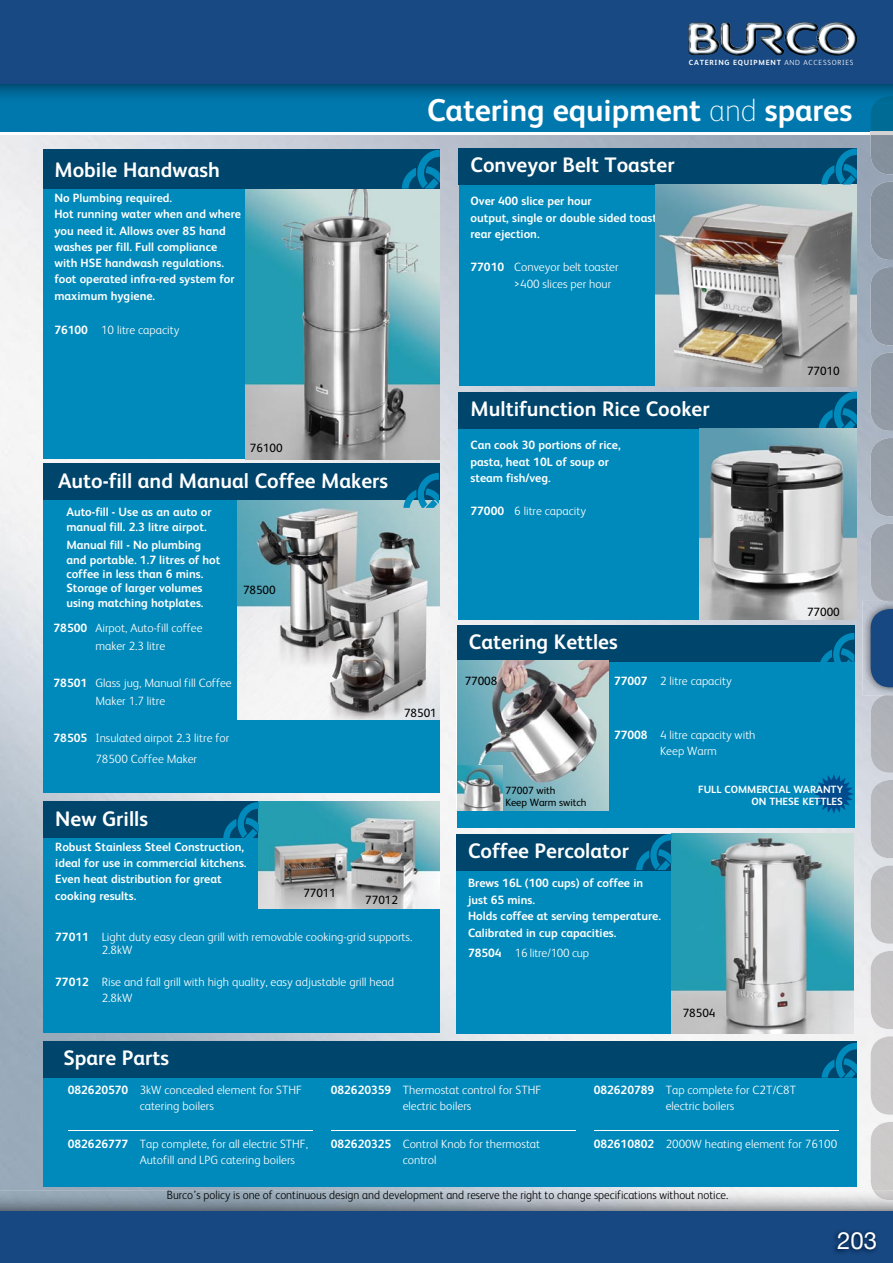
<style>
.page{position:relative;width:893px;height:1263px;background:#fff}
.page>*{position:absolute;margin:0;border:0;box-sizing:border-box;transform-origin:0 0}
.t1{font:700 31.5px "FS Albert";letter-spacing:-.005em;color:#fff}
.t2{font:24px "Helvetica Neue";color:#fff}
.t3{font:700 21px "FS Albert";color:#fff}
.t4{font:300 12px/16.5px "FS Albert";color:#fff}
.t5{font:700 12px/16.2px "FS Albert";color:#fff}
.t6{font:300 12px "FS Albert";color:#000;scale:.95 1}
.t7{font:12px "FS Albert";letter-spacing:-.005em;color:#000}
.t8{font:300 12px "FS Albert";letter-spacing:-.02em;color:#fff}
.t9{font:700 10.5px/12px "FS Albert";color:#fff;text-align:right}
.t10{font:10.5px/12.6px "FS Albert";letter-spacing:-.005em;color:#000}
.t11{font:700 7.5px "FS Albert";letter-spacing:.1em;color:#fff}
.s1{font-weight:300}
.s2{font-weight:700}
.s3{font-weight:100}
</style>
<div class="page">
<img style="left:0;top:135px;width:893px;height:1055px">
<svg style="left:0;top:0;width:893px;height:131px;fill:#0078ae"></svg>
<img style="left:0;top:1190px;width:893px;height:21px">
<div style="left:0;top:1211px;width:893px;height:52px;background:#174882"></div>
<div style="left:0;top:0;width:893px;height:84px;background:#184982"></div>
<img style="left:871px;top:780px;width:22px;height:78px">
<img style="left:871px;top:1122px;width:22px;height:68px">
<img style="left:873px;top:1190px;width:20px;height:10px">
<img style="left:871px;top:951px;width:22px;height:78px">
<img style="left:871px;top:865px;width:22px;height:79px">
<img style="left:871px;top:1036px;width:22px;height:79px">
<hr style="left:871px;top:131px;width:22px;height:4px;background:#d5d3d3">
<img style="left:871px;top:135px;width:22px;height:39px">
<svg style="left:871px;top:103px;width:22px;height:28px"></svg>
<img style="left:874px;top:96px;width:19px;height:7px">
<img style="left:871px;top:438px;width:22px;height:78px">
<img style="left:871px;top:267px;width:22px;height:78px">
<img style="left:863px;top:601px;width:30px;height:94px">
<svg style="left:871px;top:609px;width:22px;height:78px"></svg>
<img style="left:871px;top:182px;width:22px;height:78px">
<img style="left:871px;top:523px;width:22px;height:78px">
<img style="left:871px;top:353px;width:22px;height:78px">
<img style="left:871px;top:695px;width:22px;height:78px">
<img style="left:834px;top:1231px;width:43px;height:22px">
<img style="left:731px;top:22px;width:126px;height:34px">
<div style="left:456px;top:836px;width:389px;height:197px;background:#008abb"></div>
<div style="left:44px;top:801px;width:396px;height:231px;background:#008abb"></div>
<div style="left:456px;top:834px;width:217px;height:36px;background:#00456b"></div>
<div style="left:44px;top:801px;width:216px;height:36px;background:#00456b"></div>
<img style="left:672px;top:834px;width:181px;height:199px">
<img style="left:259px;top:801px;width:181px;height:107px">
<div style="left:44px;top:157px;width:395px;height:302px;background:#008abb"></div>
<img style="left:246px;top:188px;width:193px;height:271px">
<div style="left:459px;top:148px;width:388px;height:238px;background:#008abb"></div>
<div style="left:459px;top:149px;width:398px;height:36px;background:#00456b"></div>
<img style="left:655px;top:185px;width:202px;height:201px">
<div style="left:44px;top:464px;width:396px;height:328px;background:#008abb"></div>
<div style="left:44px;top:464px;width:396px;height:36px;background:#00456b"></div>
<img style="left:237px;top:500px;width:203px;height:219px">
<div style="left:44px;top:1041px;width:813px;height:146px;background:#008abb"></div>
<div style="left:44px;top:1041px;width:813px;height:37px;background:#00456b"></div>
<hr style="left:68px;top:1130px;width:245px;height:1px;background:#fff">
<hr style="left:331px;top:1130px;width:245px;height:1px;background:#fff">
<hr style="left:594px;top:1130px;width:245px;height:1px;background:#fff">
<div style="left:457px;top:657px;width:397px;height:171px;background:#008abb"></div>
<div style="left:457px;top:626px;width:397px;height:36px;background:#00456b"></div>
<img style="left:457px;top:661px;width:152px;height:150px">
<img style="left:457px;top:765px;width:45px;height:45px">
<img style="left:833px;top:633px;width:20px;height:18px">
<img style="left:836px;top:149px;width:19px;height:17px">
<img style="left:418px;top:473px;width:19px;height:18px">
<img style="left:651px;top:834px;width:19px;height:18px">
<img style="left:238px;top:802px;width:19px;height:18px">
<img style="left:836px;top:1043px;width:19px;height:18px">
<div style="left:459px;top:392px;width:398px;height:228px;background:#008abb"></div>
<div style="left:459px;top:392px;width:398px;height:36px;background:#00456b"></div>
<div style="left:44px;top:149px;width:396px;height:39px;background:#00456b"></div>
<img style="left:834px;top:392px;width:21px;height:19px">
<img style="left:699px;top:428px;width:158px;height:192px">
<img style="left:418px;top:150px;width:21px;height:19px">
<svg style="left:814px;top:774px;width:39px;height:40px"></svg>
<p class="t11" style="left:689px;top:59px;width:166px">CATERING EQUIPMENT <span class="s1">AND ACCESSORIES</span></p>
<h3 class="t3" style="left:54px;top:158px;width:167px">Mobile Handwash</h3>
<p class="t5" style="left:54px;top:190px;width:188px">No Plumbing required.<br>Hot running water when and where you need it. Allows over 85 hand washes per fill. Full compliance with HSE handwash regulations. foot operated infra-red system for maximum hygiene.</p>
<p class="t4" style="left:54px;top:321px;width:126px"><span class="s2">76100</span> 10 litre capacity</p>
<p class="t7" style="left:250px;top:441px;width:34px">76100</p>
<h3 class="t3" style="left:58px;top:468px;width:332px">Auto-fill and Manual Coffee Makers</h3>
<p class="t5" style="left:66px;top:505px;width:147px;line-height:14.4px">Auto-fill - Use as an auto or manual fill. 2.3 litre airpot.</p>
<p class="t5" style="left:66px;top:538px;width:156px;line-height:14.4px">Manual fill - No plumbing and portable. 1.7 litres of hot coffee in less than 6 mins.<br>Storage of larger volumes using matching hotplates.</p>
<p class="t4" style="left:54px;top:619px;width:150px;line-height:17.7px;text-align:center"><span class="s2">78500</span> Airpot, Auto-fill coffee maker 2.3 litre</p>
<p class="t4" style="left:95px;top:674px;width:138px;line-height:17.7px;text-indent:-42px"><span class="s2">78501</span> Glass jug, Manual fill Coffee<br>Maker 1.7 litre</p>
<p class="t4" style="left:95px;top:728px;width:135px;line-height:20.7px;text-indent:-42px"><span class="s2">78505</span> Insulated airpot 2.3 litre for<br>78500 Coffee Maker</p>
<p class="t7" style="left:243px;top:583px;width:34px">78500</p>
<h1 class="t1" style="left:427px;top:92px;width:427px">Catering equipment <span class="s3">and</span> spares</h1>
<h3 class="t3" style="left:470px;top:153px;width:206px">Conveyor Belt Toaster</h3>
<p class="t5" style="left:470px;top:193px;width:251px">Over 400 slice per hour<br>output, single or double sided toasting, front or rear ejection.</p>
<p class="t4" style="left:514px;top:259px;width:106px;text-indent:-44px"><span class="s2">77010</span> Conveyor belt toaster &gt;400 slices per hour</p>
<h3 class="t3" style="left:470px;top:397px;width:241px">Multifunction Rice Cooker</h3>
<p class="t5" style="left:470px;top:437px;width:152px">Can cook 30 portions of rice, pasta, heat 10L of soup or steam fish/veg.</p>
<p class="t4" style="left:470px;top:503px;width:117px"><span class="s2">77000</span> 6 litre capacity</p>
<p class="t7" style="left:807px;top:364px;width:34px">77010</p>
<p class="t7" style="left:404px;top:706px;width:34px">78501</p>
<h3 class="t3" style="left:469px;top:629px;width:150px">Catering Kettles</h3>
<p class="t7" style="left:465px;top:674px;width:34px">77008</p>
<p class="t4" style="left:614px;top:672px;width:119px"><span class="s2">77007</span> 2 litre capacity</p>
<p class="t7" style="left:807px;top:605px;width:34px">77000</p>
<p class="t10" style="left:505px;top:784px;width:83px">77007 with<br>Keep Warm switch</p>
<p class="t4" style="left:660px;top:726px;width:97px;text-indent:-46px"><span class="s2">77008</span> 4 litre capacity with<br>Keep Warm</p>
<p class="t9" style="left:698px;top:783px;width:146px">FULL COMMERCIAL WARANTY<br>ON THESE KETTLES</p>
<h3 class="t3" style="left:55px;top:807px;width:94px">New Grills</h3>
<p class="t5" style="left:55px;top:839px;width:193px">Robust Stainless Steel Construction, ideal for use in commercial kitchens.<br>Even heat distribution for great cooking results.</p>
<p class="t4" style="left:102px;top:930px;width:312px;line-height:13.2px;text-indent:-46px"><span class="s2">77011</span> Light duty easy clean grill with removable cooking-grid supports.<br>2.8kW</p>
<p class="t4" style="left:102px;top:973px;width:294px;text-indent:-46px"><span class="s2">77012</span> Rise and fall grill with high quality, easy adjustable grill head<br>2.8kW</p>
<p class="t7" style="left:303px;top:886px;width:34px">77011</p>
<p class="t7" style="left:365px;top:893px;width:34px">77012</p>
<h3 class="t3" style="left:64px;top:1046px;width:107px">Spare Parts</h3>
<h3 class="t3" style="left:468px;top:838px;width:162px">Coffee Percolator</h3>
<p class="t5" style="left:468px;top:875px;width:194px">Brews 16L (100 cups) of coffee in just 65 mins.<br>Holds coffee at serving temperature.<br>Calibrated in cup capacities.</p>
<p class="t8" style="left:468px;top:946px;width:123px"><span class="s2">78504</span> 16 litre/100 cup</p>
<p class="t7" style="left:683px;top:1006px;width:34px">78504</p>
<p class="t4" style="left:140px;top:1081px;width:164px;text-indent:-72px"><span class="s2">082620570</span> 3kW concealed element for STHF catering boilers</p>
<p class="t4" style="left:140px;top:1135px;width:170px;text-indent:-72px"><span class="s2">082626777</span> Tap complete, for all electric STHF,<br>Autofill and LPG catering boilers</p>
<p class="t4" style="left:331px;top:1081px;width:212px;text-align:center"><span class="s2">082620359</span> Thermostat control for STHF electric boilers</p>
<p class="t4" style="left:403px;top:1135px;width:139px;text-indent:-72px"><span class="s2">082620325</span> Control Knob for thermostat control</p>
<p class="t4" style="left:666px;top:1081px;width:132px;text-indent:-72px"><span class="s2">082620789</span> Tap complete for C2T/C8T electric boilers</p>
<p class="t4" style="left:594px;top:1135px;width:245px"><span class="s2">082610802</span> 2000W heating element for 76100</p>
<p class="t6" style="left:167px;top:1188px;width:593px">Burco’s policy is one of continuous design and development and reserve the right to change specifications without notice.</p>
<h2 class="t2" style="left:837px;top:1226px;width:42px">203</h2>
</div>
